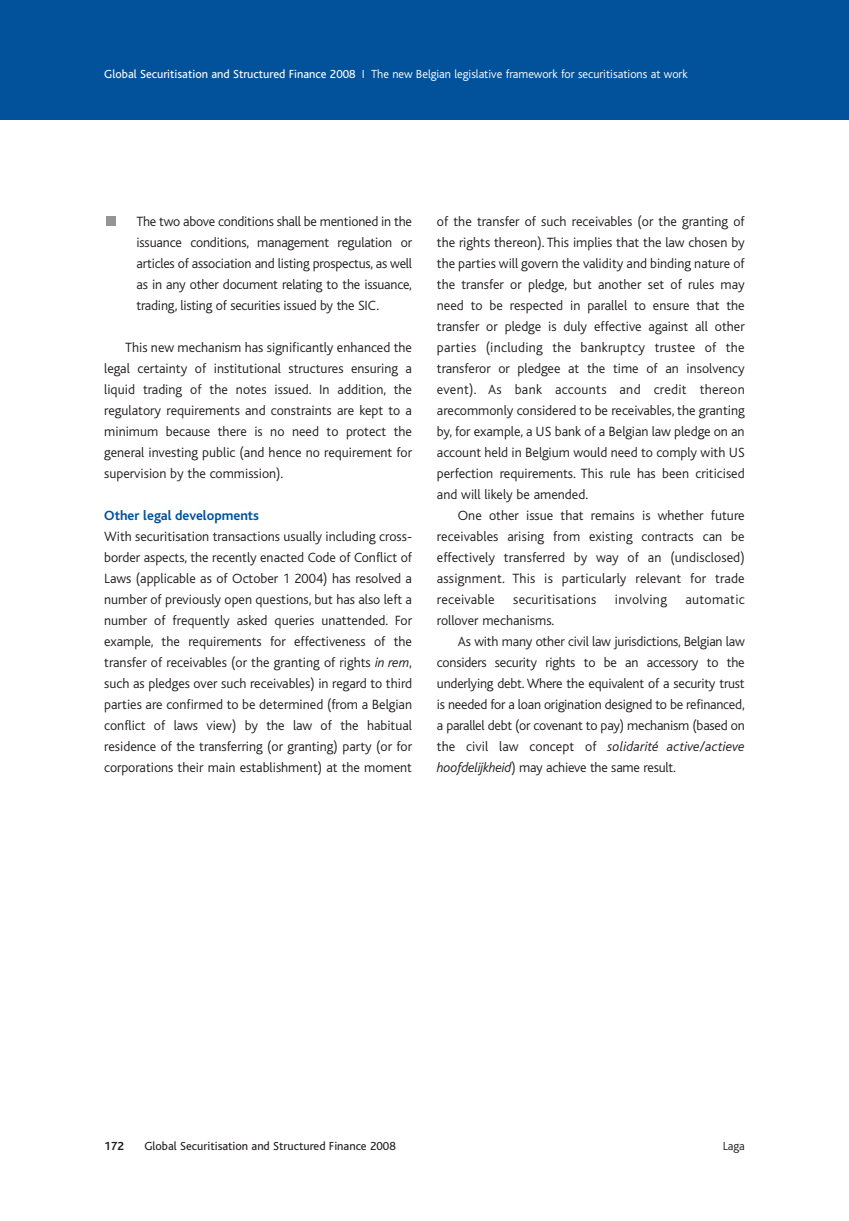
<style>
.page{position:relative;width:849px;height:1221px;background:#fff}
.page>*{position:absolute;margin:0;border:0;box-sizing:border-box;transform-origin:0 0}
.t1{font:300 14px/21px "Bliss";letter-spacing:-.015em;color:#231f20;text-align:justify}
.t2{font:italic 300 14px "Bliss";letter-spacing:.005em;color:#231f20}
.t3{font:300 14px "Bliss";letter-spacing:.02em;color:#231f20}
.t4{font:700 14px "Bliss";color:#01529a}
.t5{font:300 12.25px "Bliss";color:#fff}
.t6{font:12.25px "Bliss";color:#231f20}
.t7{font:300 12.25px "Bliss";color:#231f20}
.t8{font:700 12.25px "Bliss";color:#231f20}
.s1{font-weight:400}
.s2{font-style:italic}
.s3{font-style:normal}
</style>
<div class="page">
<div style="left:0;top:1px;width:848px;height:118px;background:#01529a"></div>
<div style="left:106px;top:216px;width:9px;height:9px;background:#939598"></div>
<p class="t5" style="left:104px;top:69px;width:584px"><span class="s1">Global Securitisation and Structured Finance 2008</span> I The new Belgian legislative framework for securitisations at work</p>
<p class="t1" style="left:136px;top:211px;width:277px">The two above conditions shall be mentioned in the issuance conditions, management regulation or articles of association and listing prospectus, as well as in any other document relating to the issuance, trading, listing of securities issued by the SIC.</p>
<p class="t1" style="left:104px;top:337px;width:309px;text-indent:21px">This new mechanism has significantly enhanced the legal certainty of institutional structures ensuring a liquid trading of the notes issued. In addition, the regulatory requirements and constraints are kept to a minimum because there is no need to protect the general investing public (and hence no requirement for supervision by the commission).</p>
<p class="t4" style="left:104px;top:510px;width:156px">Other legal developments</p>
<p class="t1" style="left:104px;top:526px;width:309px">With securitisation transactions usually including cross&shy;border aspects, the recently enacted Code of Conflict of Laws (applicable as of October 1 2004) has resolved a number of previously open questions, but has also left a number of frequently asked queries unattended. For example, the requirements for effectiveness of the transfer of receivables (or the granting of rights <span class="s2">in rem</span>, such as pledges over such receivables) in regard to third parties are confirmed to be determined (from a Belgian conflict of laws view) by the law of the habitual residence of the transferring (or granting) party (or for corporations their main establishment) at the moment</p>
<p class="t1" style="left:437px;top:211px;width:309px">of the transfer of such receivables (or the granting of the rights thereon). This implies that the law chosen by the parties will govern the validity and binding nature of the transfer or pledge, but another set of rules may need to be respected in parallel to ensure that the transfer or pledge is duly effective against all other parties (including the bankruptcy trustee of the transferor or pledgee at the time of an insolvency event). As bank accounts and credit thereon arecommonly considered to be receivables, the granting by, for example, a US bank of a Belgian law pledge on an account held in Belgium would need to comply with US perfection requirements. This rule has been criticised and will likely be amended.</p>
<p class="t1" style="left:437px;top:505px;width:309px;text-indent:21px">One other issue that remains is whether future receivables arising from existing contracts can be effectively transferred by way of an (undisclosed) assignment. This is particularly relevant for trade receivable</p>
<p class="t3" style="left:513px;top:593px;width:85px">securitisations</p>
<p class="t3" style="left:614px;top:593px;width:53px">involving</p>
<p class="t3" style="left:685px;top:593px;width:61px">automatic</p>
<p class="t1" style="left:437px;top:610px;width:119px">rollover mechanisms.</p>
<p class="t1" style="left:458px;top:631px;width:288px">As with many other civil law jurisdictions, Belgian law</p>
<p class="t1" style="left:437px;top:652px;width:309px">considers security rights to be an accessory to the</p>
<p class="t1" style="left:437px;top:673px;width:309px">underlying debt. Where the equivalent of a security trust</p>
<p class="t1" style="left:437px;top:694px;width:309px">is needed for a loan origination designed to be refinanced,</p>
<p class="t1" style="left:437px;top:715px;width:309px">a parallel debt (or covenant to pay) mechanism (based on</p>
<p class="t2" style="left:437px;top:741px;width:309px"><span class="s3">the civil law concept of</span> solidarité active/actieve</p>
<p class="t1" style="left:437px;top:757px;width:240px"><span class="s2">hoofdelijkheid</span>) may achieve the same result.</p>
<p class="t8" style="left:104px;top:1141px;width:21px">172</p>
<p class="t6" style="left:144px;top:1141px;width:253px">Global Securitisation and Structured Finance 2008</p>
<p class="t7" style="left:722px;top:1140px;width:24px">Laga</p>
</div>
